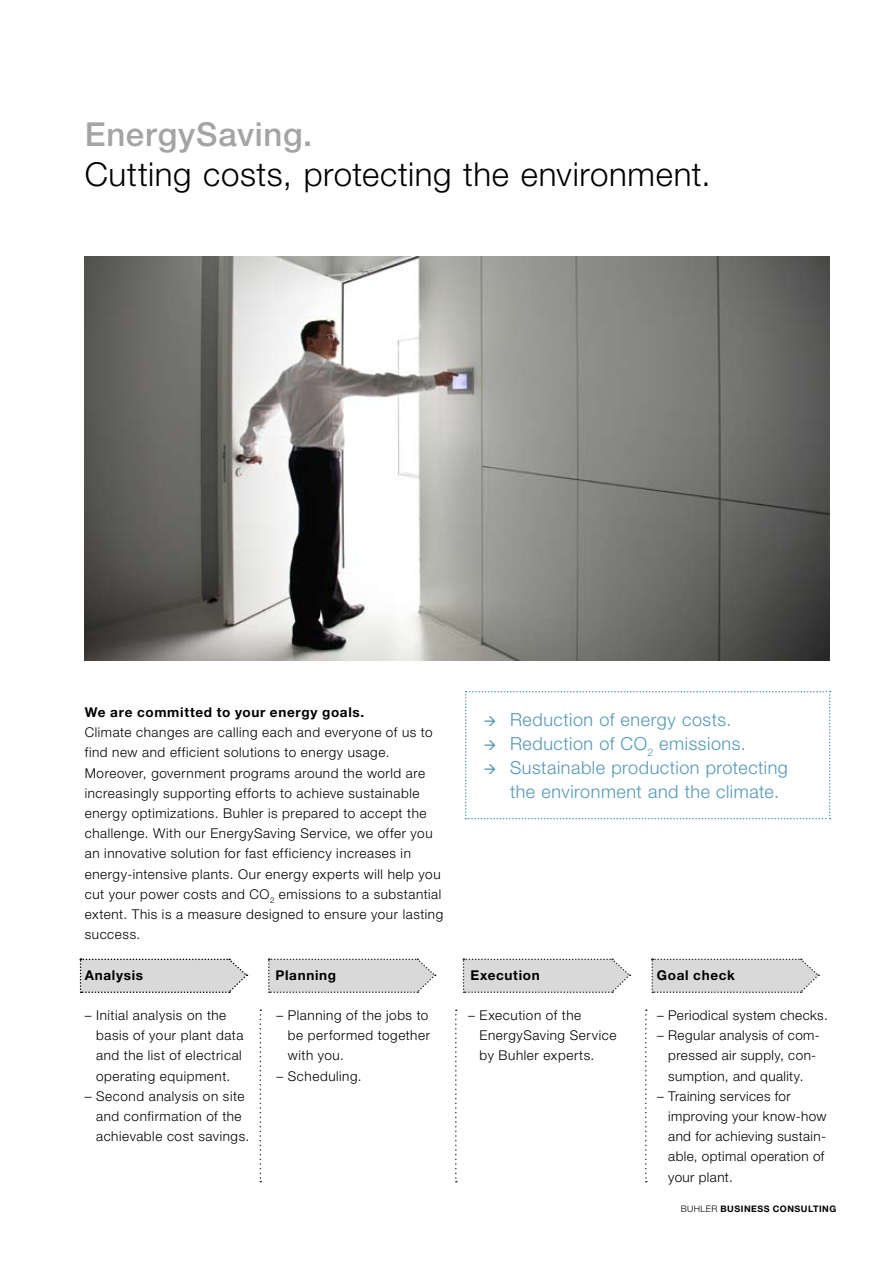
<style>
.page{position:relative;width:883px;height:1262px;background:#fff}
.page>*{position:absolute;margin:0;border:0;box-sizing:border-box;transform-origin:0 0}
.t1{font:300 33px/39.8px "Helvetica Neue LT Std";letter-spacing:.02em;color:#000}
.t2{font:300 18px/24px "Helvetica Neue LT Std";letter-spacing:.03em;color:#5398b4}
.t3{font:300 13.5px/20.2px "Helvetica Neue LT Std";letter-spacing:.04em;color:#000}
.t4{font:700 13.5px "Helvetica Neue LT Std";letter-spacing:.05em;color:#000}
.t5{font:700 9px "Helvetica Neue LT Std";letter-spacing:.055em;color:#000}
.s1{font-weight:500;color:#a3a4a4}
.s2{font-weight:700}
.s3{font-weight:300}
</style>
<div class="page">
<img style="left:85px;top:257px;width:744px;height:404px">
<svg style="left:80px;top:958px;width:167px;height:35px"></svg>
<svg style="left:268px;top:958px;width:167px;height:35px"></svg>
<svg style="left:462px;top:958px;width:168px;height:35px"></svg>
<svg style="left:651px;top:958px;width:167px;height:35px"></svg>
<svg style="left:465px;top:691px;width:365px;height:128px"></svg>
<svg style="left:259px;top:1009px;width:2px;height:173px"></svg>
<svg style="left:455px;top:1009px;width:1px;height:173px"></svg>
<svg style="left:645px;top:1009px;width:1px;height:173px"></svg>
<p class="t1" style="left:85px;top:114px;width:627px"><span class="s1">EnergySaving.<br></span>Cutting costs, protecting the environment.</p>
<p class="t3" style="left:85px;top:701px;width:360px"><span class="s2">We are committed to your energy goals.<br></span>Climate changes are calling each and everyone of us to find new and efficient solutions to energy usage.<br>Moreover, government programs around the world are increasingly supporting efforts to achieve sustainable energy optimizations. Buhler is prepared to accept the challenge. With our EnergySaving Service, we offer you an innovative solution for fast efficiency increases in energy-intensive plants. Our energy experts will help you cut your power costs and CO<sub>2</sub> emissions to a substantial extent. This is a measure designed to ensure your lasting success.</p>
<p class="t2" style="left:483px;top:706px;width:249px">→ Reduction of energy costs.</p>
<p class="t2" style="left:483px;top:730px;width:264px">→ Reduction of CO<sub>2</sub> emissions.</p>
<p class="t2" style="left:510px;top:754px;width:279px;text-indent:-26px">→ Sustainable production protecting the environment and the climate.</p>
<p class="t4" style="left:85px;top:966px;width:60px">Analysis</p>
<p class="t4" style="left:275px;top:966px;width:62px">Planning</p>
<p class="t4" style="left:470px;top:966px;width:71px">Execution</p>
<p class="t4" style="left:656px;top:966px;width:80px">Goal check</p>
<p class="t3" style="left:96px;top:1004px;width:149px;text-indent:-11px">– Initial analysis on the basis of your plant data and the list of electrical operating equipment.</p>
<p class="t3" style="left:96px;top:1085px;width:155px;text-indent:-11px">– Second analysis on site and confirmation of the achievable cost savings.</p>
<p class="t3" style="left:288px;top:1004px;width:143px;text-align:justify;text-indent:-11px">– Planning of the jobs to be performed together with you.</p>
<p class="t3" style="left:276px;top:1065px;width:87px">– Scheduling.</p>
<p class="t3" style="left:479px;top:1004px;width:138px;text-indent:-11px">– Execution of the<br>EnergySaving Service by Buhler experts.</p>
<p class="t3" style="left:656px;top:1004px;width:172px">– Periodical system checks.</p>
<p class="t3" style="left:656px;top:1024px;width:164px;text-align:center">– Regular analysis of com&shy;pressed air supply, con&shy;sumption, and quality.</p>
<p class="t3" style="left:668px;top:1085px;width:160px;text-indent:-11px">– Training services for improving your know-how and for achieving sustain&shy;able, optimal operation of your plant.</p>
<p class="t5" style="left:680px;top:1203px;width:157px"><span class="s3">BUHLER</span> Business Consulting</p>
</div>
